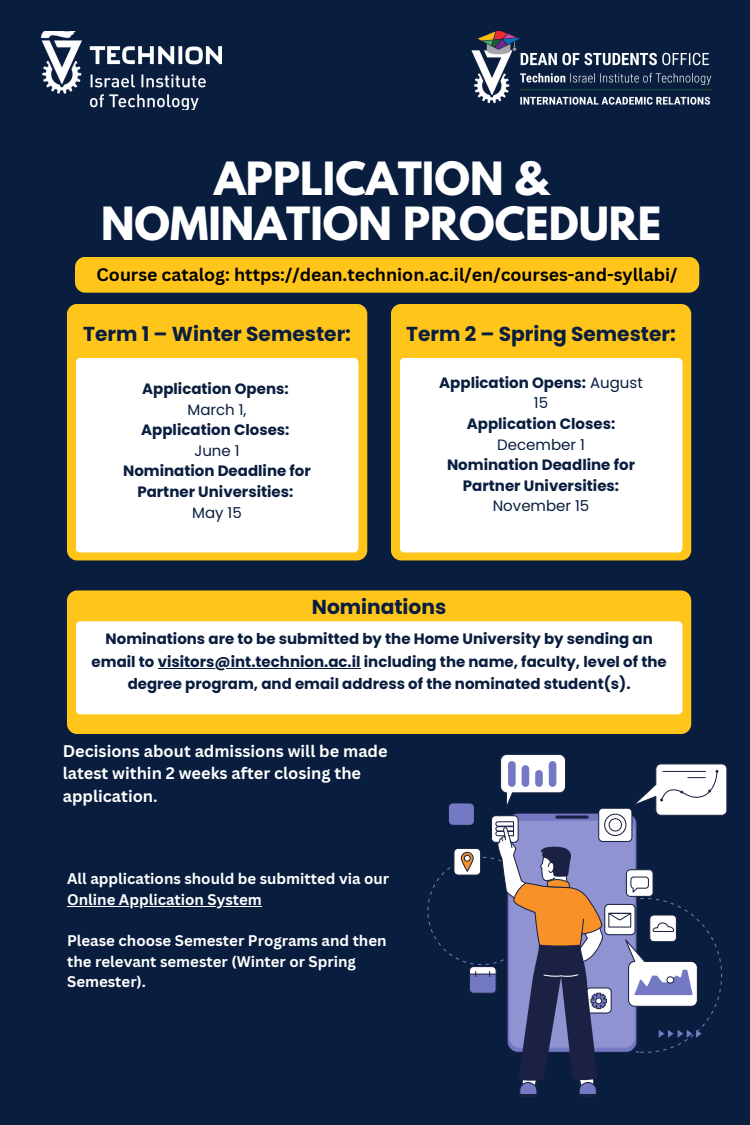
<style>
.page{position:relative;width:750px;height:1125px;background:#091e3f}
.page>*{position:absolute;margin:0;border:0;box-sizing:border-box;transform-origin:0 0}
.t1{font:700 40.62px/45px "League Spartan";color:#fff;text-align:center}
.t2{font:700 20.12px "Poppins";color:#091e3f}
.t3{font:700 17.62px "Canva Sans";color:#000}
.t4{font:700 16.25px/22.5px "Canva Sans";color:#fff}
.t5{font:700 15px/20.6px "Poppins";color:#091e3f;text-align:center}
.t6{font:700 15px/20.6px "Canva Sans";color:#fff}
.t7{font:15px "Poppins";color:#091e3f}
.s1{font-weight:400}
</style>
<div class="page">
<div style="left:67px;top:590px;width:624px;height:144px;background:#ffc51a"></div>
<div style="left:76px;top:621px;width:606px;height:93px;background:#fff"></div>
<div style="left:67px;top:304px;width:300px;height:256px;background:#ffc51a"></div>
<div style="left:76px;top:358px;width:282px;height:195px;background:#fff"></div>
<div style="left:391px;top:304px;width:300px;height:256px;background:#ffc51a"></div>
<div style="left:400px;top:358px;width:282px;height:195px;background:#fff"></div>
<hr style="left:579px;top:1094px;width:18px;height:3px;background:#1b2142">
<hr style="left:519px;top:1094px;width:18px;height:3px;background:#1b2142">
<svg style="left:427px;top:754px;width:300px;height:340px"></svg>
<hr style="left:158px;top:668px;width:203px;height:1px;background:#091e3f">
<hr style="left:67px;top:906px;width:195px;height:1px;background:#fff">
<img style="left:42px;top:31px;width:179px;height:79px">
<img style="left:471px;top:31px;width:241px;height:74px">
<div style="left:75px;top:257px;width:624px;height:36px;background:#ffc51a"></div>
<p class="t1" style="left:101px;top:161px;width:562px">APPLICATION &amp;<br>NOMINATION PROCEDURE</p>
<h4 class="t3" style="left:97px;top:262px;width:582px">Course catalog: https://dean.technion.ac.il/en/courses-and-syllabi/</h4>
<h1 class="t2" style="left:83px;top:320px;width:269px">Term 1 – Winter Semester:</h1>
<h3 class="t2" style="left:406px;top:320px;width:271px">Term 2 – Spring Semester:</h3>
<h2 class="t5" style="left:142px;top:378px;width:148px">Application Opens:</h2>
<p class="t7" style="left:188px;top:399px;width:61px">March 1,</p>
<p class="t5" style="left:141px;top:420px;width:150px">Application Closes:</p>
<p class="t7" style="left:194px;top:440px;width:47px">June 1</p>
<p class="t5" style="left:123px;top:461px;width:189px">Nomination Deadline for<br>Partner Universities:</p>
<p class="t7" style="left:192px;top:502px;width:51px">May 15</p>
<p class="t5" style="left:439px;top:372px;width:205px">Application Opens: <span class="s1">August<br>15</span></p>
<h2 class="t5" style="left:467px;top:413px;width:150px">Application Closes:<br><span class="s1">December 1</span></h2>
<p class="t5" style="left:447px;top:455px;width:190px">Nomination Deadline for<br>Partner Universities:<br><span class="s1">November 15</span></p>
<p class="t2" style="left:312px;top:593px;width:136px">Nominations</p>
<p class="t5" style="left:92px;top:628px;width:577px;line-height:22.5px">Nominations are to be submitted by the Home University by sending an email to visitors@int.technion.ac.il including the name, faculty, level of the</p>
<p class="t5" style="left:128px;top:674px;width:504px">degree program, and email address of the nominated student(s).</p>
<h2 class="t4" style="left:63px;top:739px;width:326px">Decisions about admissions will be made latest within 2 weeks after closing the application.</h2>
<h4 class="t6" style="left:67px;top:868px;width:324px">All applications should be submitted via our</h4>
<h3 class="t6" style="left:67px;top:888px;width:196px">Online Application System</h3>
<h3 class="t6" style="left:67px;top:930px;width:321px">Please choose Semester Programs and then</h3>
<p class="t6" style="left:67px;top:950px;width:290px">the relevant semester (Winter or Spring<br>Semester).</p>
</div>
